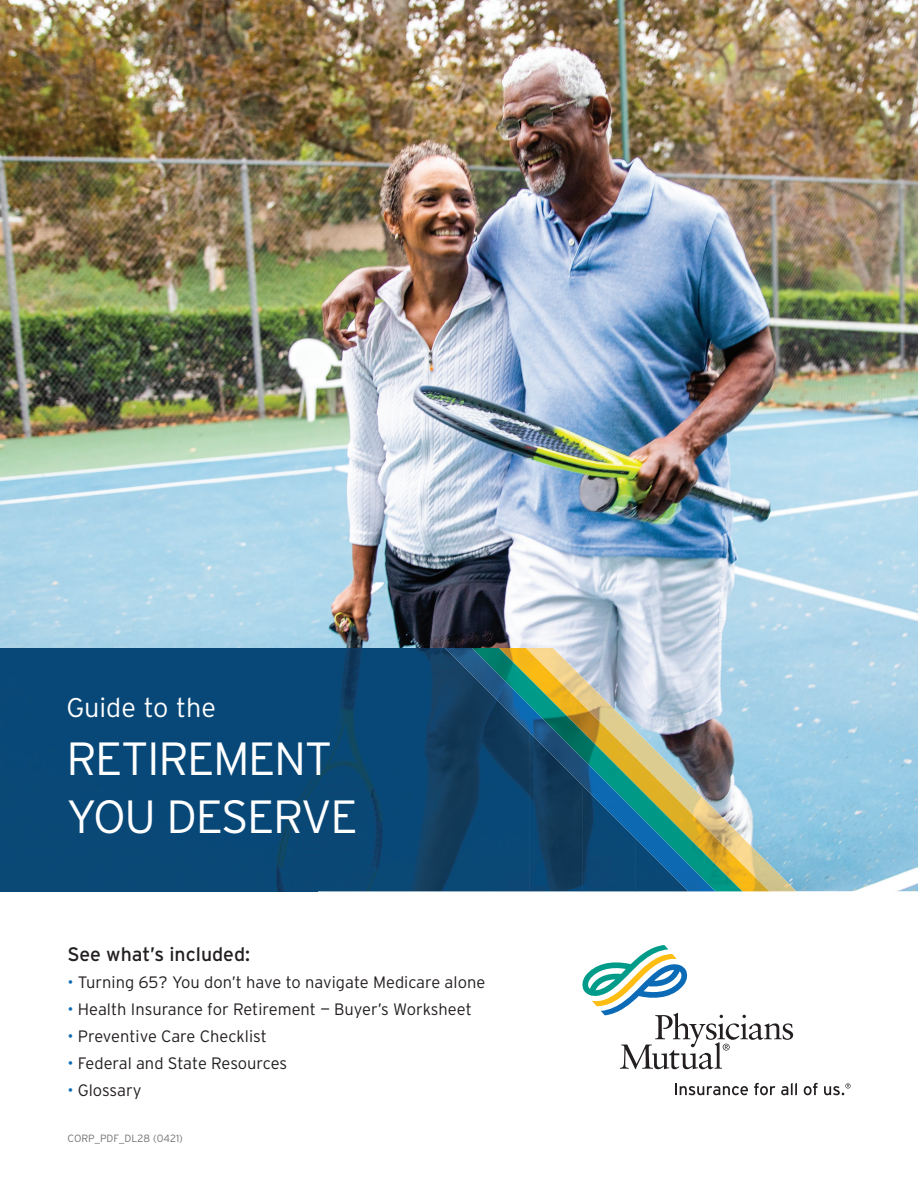
<style>
.page{position:relative;width:918px;height:1188px;background:#fff}
.page>*{position:absolute;margin:0;border:0;box-sizing:border-box;transform-origin:0 0}
.t1{font:300 46.5px/58.5px "Interstate";letter-spacing:-.03em;color:#fff}
.t2{font:300 27px "Interstate";color:#fff}
.t3{font:19.5px "Interstate";color:#231f20}
.t4{font:300 16.5px "Interstate";color:#231f20}
.t5{font:300 10.5px "Interstate";color:#717275}
.s1{color:#0b6bb6}
</style>
<div class="page">
<img style="left:0;top:0;width:918px;height:891px">
<img style="left:769px;top:648px;width:27px;height:243px">
<img style="left:742px;top:648px;width:27px;height:243px">
<img style="left:715px;top:648px;width:27px;height:243px">
<img style="left:530px;top:648px;width:185px;height:243px">
<img style="left:0;top:648px;width:530px;height:243px">
<img style="left:529px;top:732px;width:54px;height:159px">
<img style="left:582px;top:785px;width:54px;height:106px">
<img style="left:635px;top:838px;width:53px;height:53px">
<svg style="left:582px;top:945px;width:211px;height:124px"></svg>
<svg style="left:675px;top:1083px;width:73px;height:12px"></svg>
<svg style="left:754px;top:1083px;width:21px;height:12px"></svg>
<svg style="left:781px;top:1083px;width:16px;height:12px"></svg>
<svg style="left:804px;top:1083px;width:14px;height:12px"></svg>
<svg style="left:824px;top:1083px;width:27px;height:12px"></svg>
<h2 class="t2" style="left:66px;top:691px;width:151px">Guide to the</h2>
<h1 class="t1" style="left:66px;top:729px;width:293px">RETIREMENT<br>YOU DESERVE</h1>
<p class="t3" style="left:67px;top:942px;width:184px">See what’s included:</p>
<p class="t4" style="left:67px;top:972px;width:419px"><span class="s1">•</span> Turning 65? You don’t have to navigate Medicare alone</p>
<p class="t4" style="left:67px;top:999px;width:406px"><span class="s1">•</span> Health Insurance for Retirement — Buyer’s Worksheet</p>
<p class="t4" style="left:67px;top:1026px;width:201px"><span class="s1">•</span> Preventive Care Checklist</p>
<p class="t4" style="left:67px;top:1053px;width:221px"><span class="s1">•</span> Federal and State Resources</p>
<p class="t4" style="left:67px;top:1080px;width:76px"><span class="s1">•</span> Glossary</p>
<p class="t5" style="left:68px;top:1132px;width:117px">CORP_PDF_DL28 (0421)</p>
</div>
